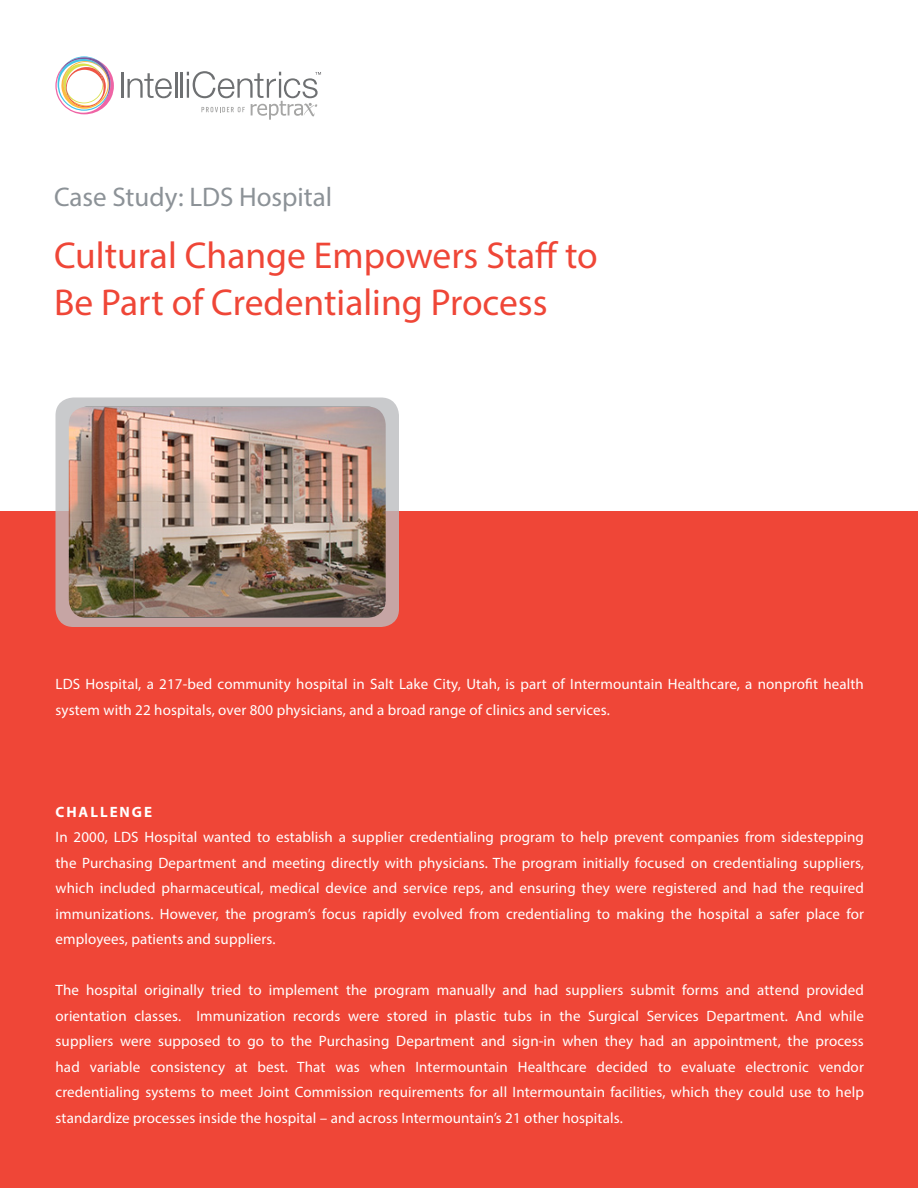
<style>
.page{position:relative;width:918px;height:1188px;background:#fff}
.page>*{position:absolute;margin:0;border:0;box-sizing:border-box;transform-origin:0 0}
.t1{font:37.5px "Myriad Pro";color:#ef4637}
.t2{font:27px "Myriad Pro";color:#8c9297}
.t3{font:15px/25.5px "Myriad Pro";letter-spacing:.01em;color:#fff;text-align:justify}
.t4{font:700 15px "Myriad Pro";letter-spacing:.13em;color:#fff}
</style>
<div class="page">
<div style="left:0;top:512px;width:918px;height:676px;background:#ef4637"></div>
<svg style="left:56px;top:398px;width:343px;height:229px;fill:#c6a5a4"></svg>
<img style="left:69px;top:407px;width:317px;height:211px">
<svg style="left:55px;top:56px;width:59px;height:58px"></svg>
<hr style="left:122px;top:72px;width:2px;height:26px;background:#6e7072">
<svg style="left:128px;top:73px;width:44px;height:25px"></svg>
<hr style="left:175px;top:72px;width:2px;height:26px;background:#6e7072">
<hr style="left:181px;top:72px;width:2px;height:26px;background:#6e7072">
<svg style="left:187px;top:71px;width:134px;height:49px"></svg>
<p class="t2" style="left:54px;top:181px;width:280px">Case Study: LDS Hospital</p>
<p class="t1" style="left:54px;top:232px;width:545px">Cultural Change Empowers Staff to</p>
<p class="t1" style="left:54px;top:279px;width:495px">Be Part of Credentialing Process</p>
<p class="t3" style="left:56px;top:671px;width:810px">LDS Hospital, a 217-bed community hospital in Salt Lake City, Utah, is part of Intermountain Healthcare, a nonprofit health</p>
<p class="t3" style="left:56px;top:697px;width:556px">system with 22 hospitals, over 800 physicians, and a broad range of clinics and services.</p>
<p class="t4" style="left:56px;top:802px;width:98px">CHALLENGE</p>
<p class="t3" style="left:56px;top:824px;width:810px">In 2000, LDS Hospital wanted to establish a supplier credentialing program to help prevent companies from sidestepping the Purchasing Department and meeting directly with physicians. The program initially focused on credentialing suppliers, which included pharmaceutical, medical device and service reps, and ensuring they were registered and had the required</p>
<p class="t3" style="left:56px;top:901px;width:810px">immunizations. However, the program’s focus rapidly evolved from credentialing to making the hospital a safer place for</p>
<p class="t3" style="left:56px;top:926px;width:222px">employees, patients and suppliers.</p>
<p class="t3" style="left:56px;top:977px;width:810px">The hospital originally tried to implement the program manually and had suppliers submit forms and attend provided</p>
<p class="t3" style="left:56px;top:1003px;width:810px">orientation classes. Immunization records were stored in plastic tubs in the Surgical Services Department. And while</p>
<p class="t3" style="left:56px;top:1028px;width:810px">suppliers were supposed to go to the Purchasing Department and sign-in when they had an appointment, the process</p>
<p class="t3" style="left:56px;top:1054px;width:810px">had variable consistency at best. That was when Intermountain Healthcare decided to evaluate electronic vendor</p>
<p class="t3" style="left:56px;top:1079px;width:810px">credentialing systems to meet Joint Commission requirements for all Intermountain facilities, which they could use to help</p>
<p class="t3" style="left:56px;top:1105px;width:569px">standardize processes inside the hospital – and across Intermountain’s 21 other hospitals.</p>
</div>
